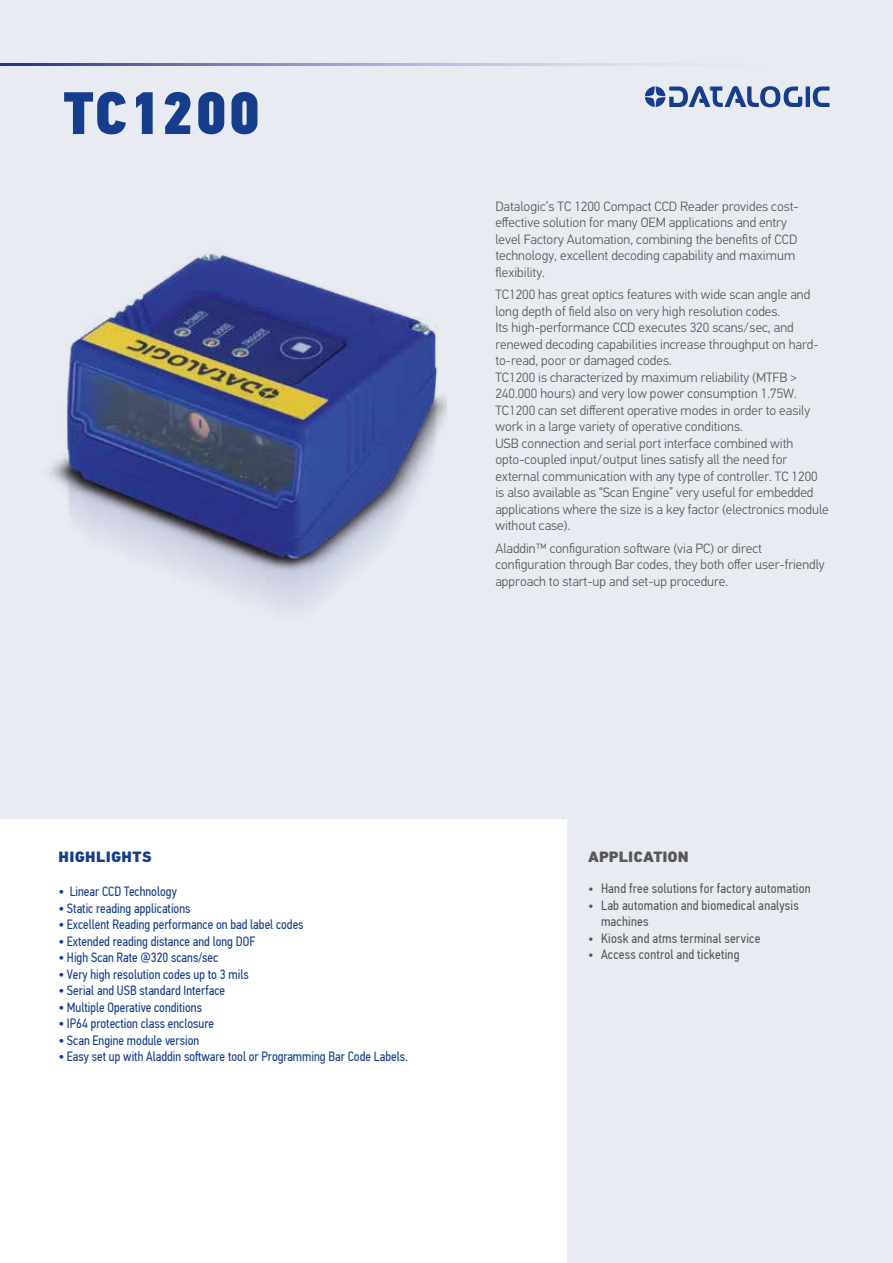
<style>
.page{position:relative;width:893px;height:1263px;background:#e8ebf2}
.page>*{position:absolute;margin:0;border:0;box-sizing:border-box;transform-origin:0 0}
.t1{font:60px "PF Din Text Cond Pro X Black";letter-spacing:.01em;color:#153d8c}
.t2{font:900 15px "PF Din Text Pro";color:#575756}
.t3{font:900 15px "PF Din Text Pro";letter-spacing:.02em;color:#153d8c}
.t4{font:300 13.5px/16.5px "PF Din Text Pro";color:#575756}
.t5{font:13.5px "PF Din Text Cond Pro";color:#153d8c}
.t6{font:13.5px/16.5px "PF Din Text Cond Pro";letter-spacing:.015em;color:#575756}
.s1{font-size:15px}
</style>
<div class="page">
<svg style="left:0;top:64px;width:645px;height:1px"></svg>
<svg style="left:645px;top:86px;width:184px;height:21px"></svg>
<img style="left:50px;top:253px;width:396px;height:354px">
<div style="left:0;top:820px;width:567px;height:443px;background:#fff"></div>
<h1 class="t1" style="left:63px;top:75px;width:199px">TC1200</h1>
<p class="t4" style="left:495px;top:198px;width:305px">Datalogic’s TC 1200 Compact CCD Reader provides cost&shy;effective solution for many OEM applications and entry level Factory Automation, combining the benefits of CCD technology, excellent decoding capability and maximum flexibility.</p>
<p class="t4" style="left:495px;top:287px;width:335px">TC1200 has great optics features with wide scan angle and long depth of field also on very high resolution codes.<br>Its high-performance CCD executes 320 scans/sec, and renewed decoding capabilities increase throughput on hard&shy;to-read, poor or damaged codes.<br>TC1200 is characterized by maximum reliability (MTFB &gt; 240.000 hours) and very low power consumption 1.75W.<br>TC1200 can set different operative modes in order to easily work in a large variety of operative conditions.<br>USB connection and serial port interface combined with opto-coupled input/output lines satisfy all the need for external communication with any type of controller. TC 1200 is also available as “Scan Engine” very useful for embedded applications where the size is a key factor (electronics module without case).</p>
<p class="t4" style="left:495px;top:540px;width:331px">Aladdin™ configuration software (via PC) or direct configuration through Bar codes, they both offer user-friendly approach to start-up and set-up procedure.</p>
<p class="t3" style="left:59px;top:847px;width:95px">HIGHLIGHTS</p>
<p class="t5" style="left:58px;top:883px;width:120px"><span class="s1">•</span> Linear CCD Technology</p>
<p class="t5" style="left:58px;top:900px;width:134px"><span class="s1">•</span> Static reading applications</p>
<p class="t5" style="left:58px;top:916px;width:247px"><span class="s1">•</span> Excellent Reading performance on bad label codes</p>
<p class="t5" style="left:58px;top:933px;width:198px"><span class="s1">•</span> Extended reading distance and long DOF</p>
<p class="t5" style="left:58px;top:949px;width:161px"><span class="s1">•</span> High Scan Rate @320 scans/sec</p>
<p class="t5" style="left:58px;top:966px;width:192px"><span class="s1">•</span> Very high resolution codes up to 3 mils</p>
<p class="t5" style="left:58px;top:982px;width:168px"><span class="s1">•</span> Serial and USB standard Interface</p>
<p class="t5" style="left:58px;top:999px;width:145px"><span class="s1">•</span> Multiple Operative conditions</p>
<p class="t5" style="left:58px;top:1015px;width:157px"><span class="s1">•</span> IP64 protection class enclosure</p>
<p class="t5" style="left:58px;top:1032px;width:142px"><span class="s1">•</span> Scan Engine module version</p>
<p class="t5" style="left:58px;top:1048px;width:351px"><span class="s1">•</span> Easy set up with Aladdin software tool or Programming Bar Code Labels.</p>
<p class="t2" style="left:588px;top:847px;width:102px">APPLICATION</p>
<p class="t6" style="left:588px;top:880px;width:224px">• Hand free solutions for factory automation</p>
<p class="t6" style="left:601px;top:897px;width:199px;text-indent:-13px">• Lab automation and biomedical analysis machines</p>
<p class="t6" style="left:588px;top:930px;width:174px">• Kiosk and atms terminal service</p>
<p class="t6" style="left:588px;top:946px;width:153px">• Access control and ticketing</p>
</div>
